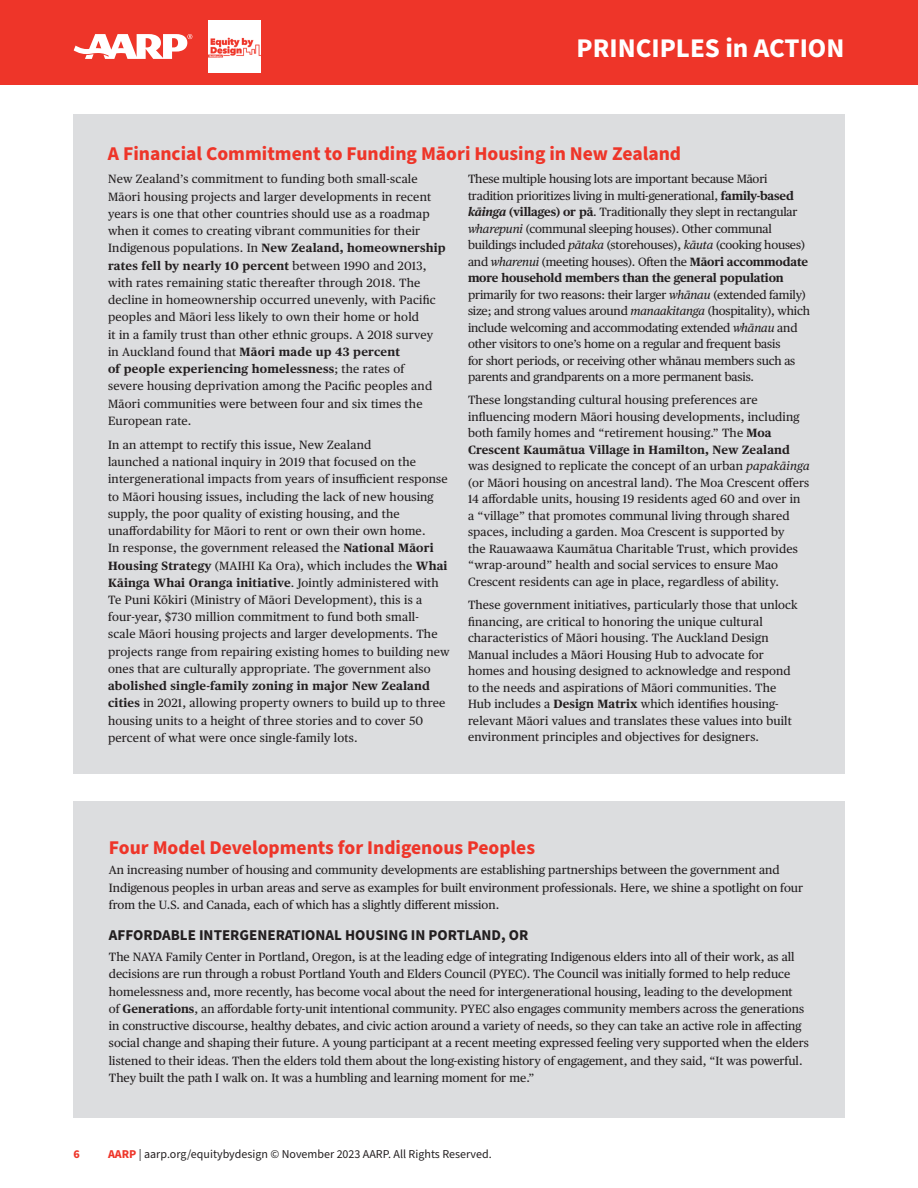
<style>
.page{position:relative;width:918px;height:1188px;background:#fff}
.page>*{position:absolute;margin:0;border:0;box-sizing:border-box;transform-origin:0 0}
.t1{font:700 27px "Source Sans Pro";color:#fff}
.t2{font:700 19.5px "Source Sans Pro";color:#ee3529}
.t3{font:700 15px "Source Sans Pro";color:#231f20}
.t4{font:12px/17.2px "Publico Text";letter-spacing:.01em;color:#231f20}
.t5{font:12px/16.5px "Publico Text";letter-spacing:-.015em;color:#231f20}
.t6{font:12px "Source Sans Pro";color:#231f20}
.t7{font:700 12px "Source Sans Pro";color:#ee3529}
.s1{font-weight:700}
.s2{font-weight:700;font-style:italic}
.s3{font-style:italic}
.s4{font-weight:700;color:#ee3529}
</style>
<div class="page">
<div style="left:74px;top:802px;width:771px;height:316px;background:#dcdddf"></div>
<div style="left:73px;top:115px;width:771px;height:659px;background:#dcdddf"></div>
<div style="left:0;top:0;width:918px;height:85px;background:#ee3529"></div>
<svg style="left:74px;top:34px;width:118px;height:25px"></svg>
<img style="left:209px;top:21px;width:52px;height:51px">
<h1 class="t1" style="left:577px;top:29px;width:269px">PRINCIPLES in ACTION</h1>
<h2 class="t2" style="left:108px;top:141px;width:575px">A Financial Commitment to Funding Māori Housing in New Zealand</h2>
<p class="t4" style="left:108px;top:170px;width:339px">New Zealand’s commitment to funding both small-scale Māori housing projects and larger developments in recent years is one that other countries should use as a roadmap when it comes to creating vibrant communities for their Indigenous populations. In <span class="s1">New Zealand, homeownership rates fell by nearly 10 percent</span> between 1990 and 2013, with rates remaining static thereafter through 2018. The decline in homeownership occurred unevenly, with Pacific peoples and Māori less likely to own their home or hold<br>it in a family trust than other ethnic groups. A 2018 survey in Auckland found that <span class="s1">Māori made up 43 percent<br>of people experiencing homelessness</span>; the rates of<br>severe housing deprivation among the Pacific peoples and Māori communities were between four and six times the European rate.</p>
<p class="t4" style="left:108px;top:435px;width:343px">In an attempt to rectify this issue, New Zealand<br>launched a national inquiry in 2019 that focused on the intergenerational impacts from years of insufficient response to Māori housing issues, including the lack of new housing supply, the poor quality of existing housing, and the unaffordability for Māori to rent or own their own home.<br>In response, the government released the <span class="s1">National Māori Housing Strategy</span> (MAIHI Ka Ora), which includes the <span class="s1">Whai Kāinga Whai Oranga initiative</span>. Jointly administered with Te Puni Kōkiri (Ministry of Māori Development), this is a four-year, $730 million commitment to fund both small-<br>scale Māori housing projects and larger developments. The projects range from repairing existing homes to building new ones that are culturally appropriate. The government also</p>
<p class="t4" style="left:108px;top:677px;width:339px"><span class="s1">abolished single-family zoning in major New Zealand cities</span> in 2021, allowing property owners to build up to three housing units to a height of three stories and to cover 50 percent of what were once single-family lots.</p>
<p class="t5" style="left:468px;top:170px;width:343px">These multiple housing lots are important because Māori tradition prioritizes living in multi-generational, <span class="s1">family-based </span><span class="s2">kāinga</span> <span class="s1">(villages) or pā</span>. Traditionally they slept in rectangular <span class="s3">wharepuni</span> (communal sleeping houses). Other communal buildings included <span class="s3">pātaka</span> (storehouses), <span class="s3">kāuta</span> (cooking houses) and <span class="s3">wharenui</span> (meeting houses). Often the <span class="s1">Māori accommodate more household members than the general population </span>primarily for two reasons: their larger <span class="s3">whānau</span> (extended family) size; and strong values around <span class="s3">manaakitanga</span> (hospitality), which include welcoming and accommodating extended <span class="s3">whānau</span> and other visitors to one’s home on a regular and frequent basis<br>for short periods, or receiving other whānau members such as parents and grandparents on a more permanent basis.</p>
<p class="t4" style="left:468px;top:391px;width:343px;line-height:16.5px">These longstanding cultural housing preferences are influencing modern Māori housing developments, including both family homes and “retirement housing.” The <span class="s1">Moa Crescent Kaumātua Village in Hamilton, New Zealand </span>was designed to replicate the concept of an urban <span class="s3">papakāinga </span>(or Māori housing on ancestral land). The Moa Crescent offers 14 affordable units, housing 19 residents aged 60 and over in<br>a “village” that promotes communal living through shared spaces, including a garden. Moa Crescent is supported by<br>the Rauawaawa Kaumātua Charitable Trust, which provides “wrap-around” health and social services to ensure Mao Crescent residents can age in place, regardless of ability.</p>
<p class="t4" style="left:468px;top:596px;width:331px;line-height:16.5px">These government initiatives, particularly those that unlock financing, are critical to honoring the unique cultural characteristics of Māori housing. The Auckland Design Manual includes a Māori Housing Hub to advocate for homes and housing designed to acknowledge and respond to the needs and aspirations of Māori communities. The Hub includes a <span class="s1">Design Matrix</span> which identifies housing&shy;relevant Māori values and translates these values into built environment principles and objectives for designers.</p>
<h2 class="t2" style="left:109px;top:834px;width:428px">Four Model Developments for Indigenous Peoples</h2>
<p class="t4" style="left:109px;top:861px;width:696px">An increasing number of housing and community developments are establishing partnerships between the government and<br>Indigenous peoples in urban areas and serve as examples for built environment professionals. Here, we shine a spotlight on four from the U.S. and Canada, each of which has a slightly different mission.</p>
<p class="t3" style="left:109px;top:925px;width:421px">AFFORDABLE INTERGENERATIONAL HOUSING IN PORTLAND, OR</p>
<p class="t4" style="left:109px;top:948px;width:702px">The NAYA Family Center in Portland, Oregon, is at the leading edge of integrating Indigenous elders into all of their work, as all decisions are run through a robust Portland Youth and Elders Council (PYEC). The Council was initially formed to help reduce homelessness and, more recently, has become vocal about the need for intergenerational housing, leading to the development<br>of <span class="s1">Generations</span>, an affordable forty-unit intentional community. PYEC also engages community members across the generations in constructive discourse, healthy debates, and civic action around a variety of needs, so they can take an active role in affecting social change and shaping their future. A young participant at a recent meeting expressed feeling very supported when the elders listened to their ideas. Then the elders told them about the long-existing history of engagement, and they said, “It was powerful.<br>They built the path I walk on. It was a humbling and learning moment for me.”</p>
<p class="t7" style="left:74px;top:1146px;width:8px">6</p>
<p class="t6" style="left:108px;top:1146px;width:385px"><span class="s4">AARP</span> | aarp.org/equitybydesign © November 2023 AARP. All Rights Reserved.</p>
</div>
